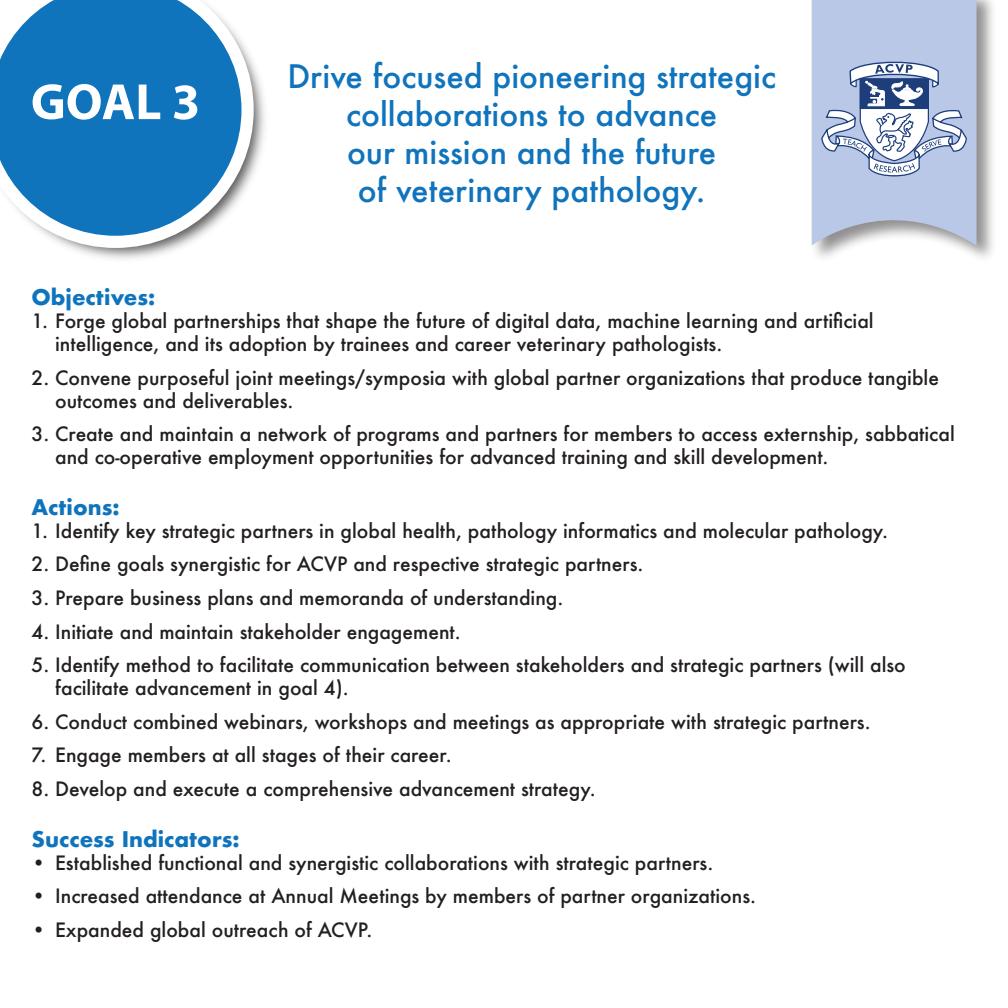
<style>
.page{position:relative;width:1008px;height:1008px;background:#fff}
.page>*{position:absolute;margin:0;border:0;box-sizing:border-box;transform-origin:0 0}
.t1{font:700 51.27px "Myriad Pro";color:#fff}
.t2{font:500 31.5px/37.8px "Futura";color:#1074bc;text-align:center}
.t3{font:700 21px "Futura";color:#1074bc}
.t4{font:500 19.25px/23.1px "Futura";color:#231f20}
</style>
<div class="page">
<div style="left:810px;top:0;width:187px;height:264px;background:#231f20;opacity:.5"></div>
<svg style="left:810px;top:0;width:168px;height:247px;background:#becae3"></svg>
<svg style="left:821px;top:62px;width:146px;height:114px"></svg>
<img style="left:71px;top:65px;width:194px;height:194px">
<svg style="left:0;top:0;width:254px;height:248px"></svg>
<h1 class="t1" style="left:31px;top:68px;width:171px">GOAL 3</h1>
<h2 class="t2" style="left:287px;top:57px;width:490px">Drive focused pioneering strategic collaborations to advance<br>our mission and the future<br>of veterinary pathology.</h2>
<p class="t3" style="left:32px;top:282px;width:125px">Objectives:</p>
<p class="t4" style="left:55px;top:309px;width:820px;text-indent:-24px">1. Forge global partnerships that shape the future of digital data, machine learning and artificial intelligence, and its adoption by trainees and career veterinary pathologists.</p>
<p class="t4" style="left:55px;top:366px;width:885px;text-indent:-24px">2. Convene purposeful joint meetings/symposia with global partner organizations that produce tangible outcomes and deliverables.</p>
<p class="t4" style="left:55px;top:422px;width:901px;text-indent:-24px">3. Create and maintain a network of programs and partners for members to access externship, sabbatical and co-operative employment opportunities for advanced training and skill development.</p>
<p class="t3" style="left:32px;top:492px;width:90px">Actions:</p>
<p class="t4" style="left:32px;top:519px;width:858px">1. Identify key strategic partners in global health, pathology informatics and molecular pathology.</p>
<p class="t4" style="left:32px;top:552px;width:613px">2. Define goals synergistic for ACVP and respective strategic partners.</p>
<p class="t4" style="left:32px;top:586px;width:533px">3. Prepare business plans and memoranda of understanding.</p>
<p class="t4" style="left:32px;top:620px;width:431px">4. Initiate and maintain stakeholder engagement.</p>
<p class="t4" style="left:55px;top:653px;width:852px;text-indent:-24px">5. Identify method to facilitate communication between stakeholders and strategic partners (will also facilitate advancement in goal 4).</p>
<p class="t4" style="left:32px;top:710px;width:841px">6. Conduct combined webinars, workshops and meetings as appropriate with strategic partners.</p>
<p class="t4" style="left:32px;top:744px;width:422px">7. Engage members at all stages of their career.</p>
<p class="t4" style="left:32px;top:777px;width:566px">8. Develop and execute a comprehensive advancement strategy.</p>
<p class="t3" style="left:32px;top:823px;width:210px">Success Indicators:</p>
<p class="t4" style="left:32px;top:851px;width:683px">• Established functional and synergistic collaborations with strategic partners.</p>
<p class="t4" style="left:32px;top:884px;width:726px">• Increased attendance at Annual Meetings by members of partner organizations.</p>
<p class="t4" style="left:32px;top:918px;width:343px">• Expanded global outreach of ACVP.</p>
</div>
